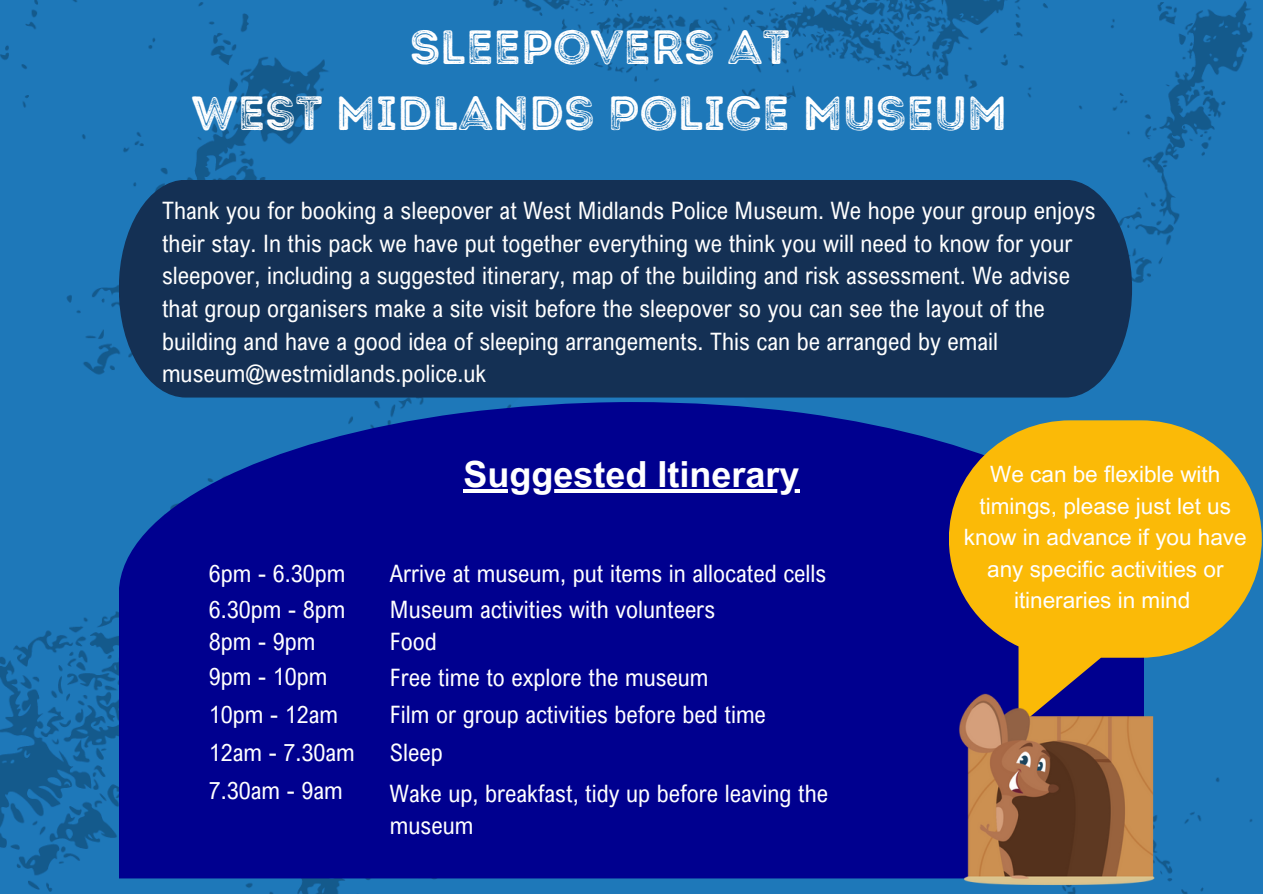
<style>
.page{position:relative;width:1263px;height:894px;background:#fff}
.page>*{position:absolute;margin:0;border:0;box-sizing:border-box;transform-origin:0 0}
.t1{font:48px/66.3px "Intro Rust G Base 2 Line";color:#fff;text-align:center}
.t2{font:700 36px "Arial MT Pro";color:#fff}
.t3{font:24px/32.7px "Arial Nova Cond";color:#fff}
.t4{font:22.5px/31.5px "Arial MT Pro";color:#fff;text-align:center}
</style>
<div class="page">
<img style="left:0;top:0;width:1263px;height:893px">
<svg style="left:497px;top:379px;width:268px;height:134px"></svg>
<div style="left:119px;top:180px;width:1013px;height:217px;background:#143054"></div>
<svg style="left:119px;top:402px;width:1024px;height:476px;background:#020992"></svg>
<svg style="left:949px;top:420px;width:313px;height:237px;background:#d5a822"></svg>
<img style="left:926px;top:662px;width:261px;height:231px">
<hr style="left:463px;top:489px;width:336px;height:3px;background:#fff">
<h2 class="t1" style="left:192px;top:14px;width:817px">SLEEPOVERS AT<br>WEST MIDLANDS POLICE MUSEUM</h2>
<p class="t3" style="left:162px;top:193px;width:935px">Thank you for booking a sleepover at West Midlands Police Museum. We hope your group enjoys their stay. In this pack we have put together everything we think you will need to know for your sleepover, including a suggested itinerary, map of the building and risk assessment. We advise that group organisers make a site visit before the sleepover so you can see the layout of the building and have a good idea of sleeping arrangements. This can be arranged by email museum@westmidlands.police.uk</p>
<p class="t3" style="left:209px;top:556px;width:138px">6pm - 6.30pm</p>
<p class="t3" style="left:209px;top:592px;width:138px">6.30pm - 8pm</p>
<p class="t3" style="left:209px;top:624px;width:108px">8pm - 9pm</p>
<p class="t3" style="left:209px;top:659px;width:120px">9pm - 10pm</p>
<p class="t3" style="left:209px;top:697px;width:131px">10pm - 12am</p>
<p class="t3" style="left:209px;top:735px;width:147px">12am - 7.30am</p>
<p class="t3" style="left:209px;top:773px;width:135px">7.30am - 9am</p>
<p class="t2" style="left:463px;top:460px;width:338px">Suggested Itinerary</p>
<p class="t3" style="left:390px;top:556px;width:438px">Arrive at museum, put items in allocated cells</p>
<p class="t3" style="left:390px;top:592px;width:327px">Museum activities with volunteers</p>
<p class="t3" style="left:390px;top:624px;width:48px">Food</p>
<p class="t3" style="left:390px;top:660px;width:320px">Free time to explore the museum</p>
<p class="t3" style="left:390px;top:697px;width:377px">Film or group activities before bed time</p>
<p class="t3" style="left:390px;top:735px;width:54px">Sleep</p>
<p class="t3" style="left:390px;top:776px;width:440px">Wake up, breakfast, tidy up before leaving the museum</p>
<h1 class="t4" style="left:964px;top:461px;width:284px">We can be flexible with timings, please just let us know in advance if you have any specific activities or itineraries in mind</h1>
</div>
